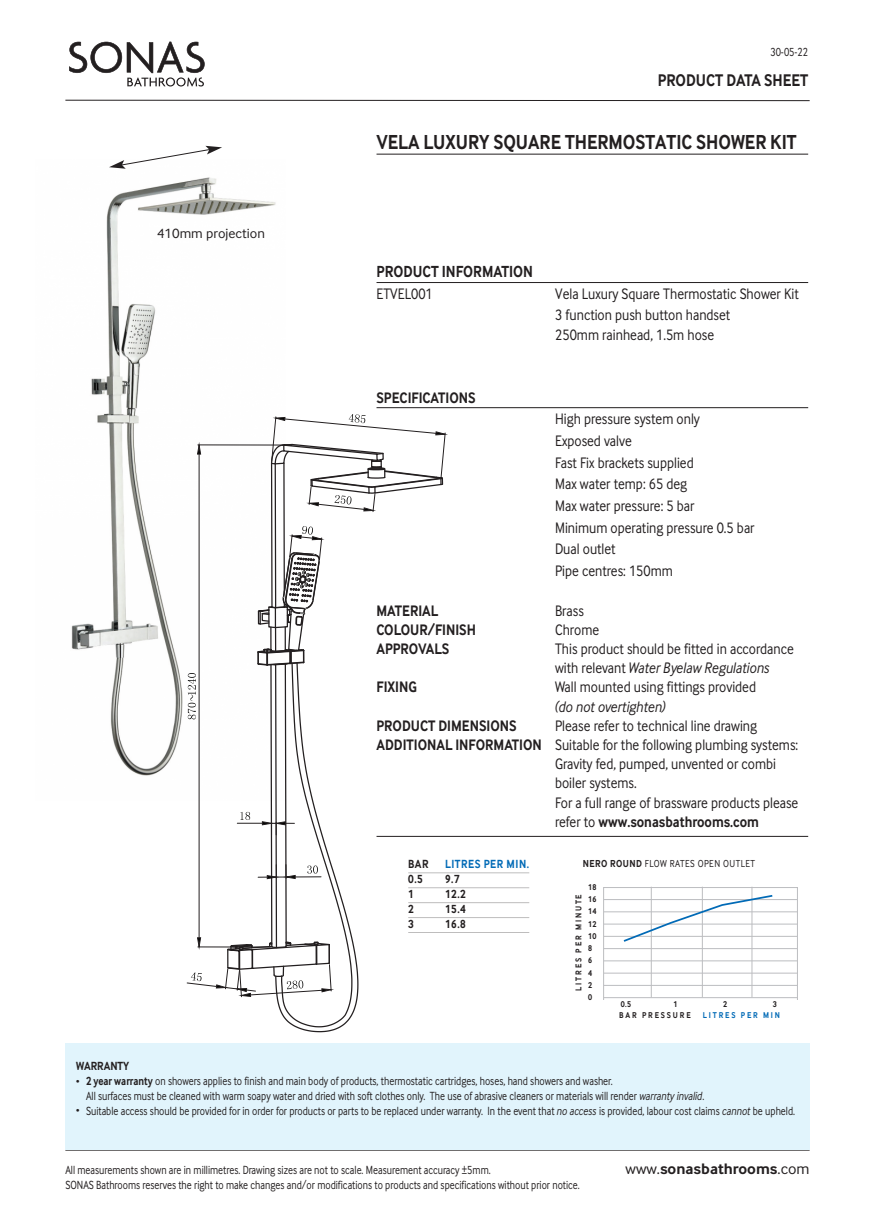
<style>
.page{position:relative;width:875px;height:1223px;background:#fff}
.page>*{position:absolute;margin:0;border:0;box-sizing:border-box;transform-origin:0 0}
.t1{font:700 21px "Inter Face Da Ma";color:#231f20;scale:.85 1}
.t2{font:700 17.5px "Inter Face Da Ma";color:#231f20;scale:.85 1}
.t3{font:700 16.62px "Inter Face Da Ma";color:#231f20;scale:.85 1}
.t4{font:15.75px/21.7px "Inter Face Da Ma";color:#231f20;scale:.85 1}
.t5{font:700 15.75px/19.2px "Inter Face Da Ma";color:#231f20;scale:.85 1}
.t6{font:700 15.75px "Inter Face Da Ma";color:#231f20}
.t7{font:italic 15.75px "Inter Face Da Ma";color:#231f20;scale:.85 1}
.t8{font:14px "Inter Face Da Ma";color:#231f20}
.t9{font:12.25px/14.7px "Inter Face Da Ma";color:#231f20;scale:.8 1}
.t10{font:700 12.25px "Inter Face Da Ma";color:#231f20;scale:.85 1}
.t11{font:700 12.25px "Inter Face Da Ma";letter-spacing:.05em;color:#016ab6;scale:.85 1}
.t12{font:10.5px "Inter Face Da Ma";letter-spacing:.05em;color:#231f20;scale:.85 1}
.t13{font:700 8.75px/12.2px "Inter Face Da Ma";letter-spacing:.25em;color:#231f20;scale:.85 1}
.t14{font:700 8.75px "Inter Face Da Ma";letter-spacing:.25em;color:#016ab6;scale:.85 1}
.s1{font-style:italic}
.s2{font-weight:700}
.s3{font-weight:400}
.s4{font-size:7px}
</style>
<div class="page">
<img style="left:71px;top:177px;width:206px;height:599px">
<hr style="left:65px;top:100px;width:744px;height:1px;background:#231f20">
<svg style="left:69px;top:42px;width:136px;height:44px"></svg>
<hr style="left:65px;top:1149px;width:744px;height:1px;background:#231f20">
<div style="left:65px;top:1042px;width:744px;height:107px;background:#e1f4fc"></div>
<hr style="left:376px;top:154px;width:432px;height:1px;background:#231f20">
<hr style="left:376px;top:282px;width:432px;height:1px;background:#231f20">
<hr style="left:376px;top:407px;width:432px;height:1px;background:#231f20">
<hr style="left:376px;top:835px;width:432px;height:1px;background:#231f20">
<div style="left:603px;top:887px;width:194px;height:123px;border:1px solid #bcbdc0"></div>
<hr style="left:604px;top:898px;width:193px;height:1px;background:#bcbdc0">
<hr style="left:604px;top:911px;width:193px;height:1px;background:#bcbdc0">
<hr style="left:604px;top:923px;width:193px;height:1px;background:#bcbdc0">
<hr style="left:604px;top:935px;width:193px;height:1px;background:#bcbdc0">
<hr style="left:604px;top:947px;width:193px;height:1px;background:#bcbdc0">
<hr style="left:604px;top:960px;width:193px;height:1px;background:#bcbdc0">
<hr style="left:604px;top:972px;width:193px;height:1px;background:#bcbdc0">
<hr style="left:604px;top:984px;width:193px;height:1px;background:#bcbdc0">
<hr style="left:604px;top:996px;width:193px;height:1px;background:#bcbdc0">
<div style="left:601px;top:999px;width:214px;height:21px;background:#fff"></div>
<hr style="left:651px;top:886px;width:1px;height:111px;background:#bcbdc0">
<hr style="left:702px;top:886px;width:1px;height:111px;background:#bcbdc0">
<hr style="left:752px;top:886px;width:1px;height:111px;background:#bcbdc0">
<svg style="left:622px;top:893px;width:152px;height:50px"></svg>
<hr style="left:408px;top:872px;width:121px;height:1px;background:#231f20">
<hr style="left:408px;top:887px;width:121px;height:1px;background:#231f20">
<hr style="left:408px;top:902px;width:121px;height:1px;background:#231f20">
<hr style="left:408px;top:916px;width:121px;height:1px;background:#231f20">
<hr style="left:408px;top:931px;width:121px;height:1px;background:#231f20">
<hr style="left:271px;top:463px;width:2px;height:144px;background:#231f20">
<hr style="left:275px;top:463px;width:1px;height:144px;background:#231f20">
<hr style="left:283px;top:463px;width:2px;height:129px;background:#231f20">
<svg style="left:269px;top:414px;width:177px;height:98px"></svg>
<hr style="left:198px;top:444px;width:86px;height:1px;background:#231f20">
<hr style="left:199px;top:454px;width:1px;height:483px;background:#231f20">
<svg style="left:197px;top:444px;width:4px;height:11px"></svg>
<svg style="left:186px;top:526px;width:173px;height:506px"></svg>
<svg style="left:109px;top:146px;width:113px;height:23px"></svg>
<p class="t9" style="left:770px;top:44px;width:49px">30-05-22</p>
<h2 class="t2" style="left:658px;top:70px;width:178px">PRODUCT DATA SHEET</h2>
<p class="t8" style="left:157px;top:225px;width:109px">410mm projection</p>
<h1 class="t1" style="left:376px;top:130px;width:496px">VELA LUXURY SQUARE THERMOSTATIC SHOWER KIT</h1>
<h3 class="t3" style="left:376px;top:262px;width:186px">PRODUCT INFORMATION</h3>
<p class="t4" style="left:376px;top:283px;width:68px">ETVEL001</p>
<p class="t4" style="left:555px;top:283px;width:288px;line-height:20.5px">Vela Luxury Square Thermostatic Shower Kit<br>3 function push button handset<br>250mm rainhead, 1.5m hose</p>
<p class="t5" style="left:376px;top:387px;width:118px">SPECIFICATIONS</p>
<p class="t4" style="left:555px;top:408px;width:236px">High pressure system only<br>Exposed valve<br>Fast Fix brackets supplied<br>Max water temp: 65 deg<br>Max water pressure: 5 bar<br>Minimum operating pressure 0.5 bar<br>Dual outlet<br>Pipe centres: 150mm</p>
<p class="t4" style="left:555px;top:600px;width:282px;line-height:19.2px">Brass<br>Chrome<br>This product should be fitted in accordance with relevant <span class="s1">Water Byelaw Regulations<br></span>Wall mounted using fittings provided</p>
<p class="t7" style="left:555px;top:697px;width:132px">(do not overtighten)</p>
<p class="t4" style="left:555px;top:714px;width:239px">Please refer to technical line drawing</p>
<p class="t4" style="left:376px;top:733px;width:497px"><span class="s2">ADDITIONAL INFORMATION</span> Suitable for the following plumbing systems:</p>
<p class="t4" style="left:555px;top:752px;width:261px">Gravity fed, pumped, unvented or combi</p>
<p class="t4" style="left:555px;top:772px;width:97px">boiler systems.</p>
<p class="t4" style="left:555px;top:791px;width:288px">For a full range of brassware products please</p>
<p class="t5" style="left:555px;top:811px;width:241px"><span class="s3">refer to</span> www.sonasbathrooms.com</p>
<p class="t5" style="left:376px;top:600px;width:118px">MATERIAL<br>COLOUR/FINISH<br>APPROVALS</p>
<p class="t5" style="left:376px;top:677px;width:49px">FIXING</p>
<p class="t5" style="left:376px;top:715px;width:166px">PRODUCT DIMENSIONS</p>
<p class="t10" style="left:408px;top:856px;width:26px">BAR</p>
<p class="t11" style="left:445px;top:856px;width:100px">LITRES PER MIN.</p>
<p class="t10" style="left:408px;top:871px;width:19px">0.5</p>
<p class="t10" style="left:445px;top:871px;width:19px">9.7</p>
<p class="t10" style="left:408px;top:886px;width:8px">1</p>
<p class="t10" style="left:445px;top:886px;width:26px">12.2</p>
<p class="t10" style="left:408px;top:901px;width:8px">2</p>
<p class="t10" style="left:445px;top:901px;width:26px">15.4</p>
<p class="t10" style="left:408px;top:916px;width:8px">3</p>
<p class="t10" style="left:445px;top:916px;width:26px">16.8</p>
<p class="t12" style="left:583px;top:857px;width:204px"><span class="s2">NERO ROUND</span> FLOW RATES OPEN OUTLET</p>
<p class="t13" style="left:572px;top:990px;width:115px;rotate:-90deg">LITRES PER MINUTE</p>
<p class="t13" style="left:588px;top:880px;width:11px">18<br>16<br>14<br>12<br>10<br>8<br>6<br>4<br>2<br>0</p>
<p class="t13" style="left:621px;top:997px;width:14px">0.5</p>
<p class="t13" style="left:674px;top:997px;width:6px">1</p>
<p class="t13" style="left:723px;top:997px;width:6px">2</p>
<p class="t13" style="left:773px;top:997px;width:6px">3</p>
<p class="t13" style="left:619px;top:1008px;width:86px">BAR PRESSURE</p>
<p class="t14" style="left:703px;top:1009px;width:92px">LITRES PER MIN</p>
<p class="t10" style="left:76px;top:1058px;width:64px">WARRANTY</p>
<p class="t9" style="left:86px;top:1073px;width:774px;text-indent:-10px"><span class="s4">•</span> <span class="s2">2 year warranty</span> on showers applies to finish and main body of products, thermostatic cartridges, hoses, hand showers and washer.<br>All surfaces must be cleaned with warm soapy water and dried with soft clothes only. The use of abrasive cleaners or materials will render <span class="s1">warranty invalid</span>.</p>
<p class="t9" style="left:76px;top:1102px;width:900px"><span class="s4">•</span> Suitable access should be provided for in order for products or parts to be replaced under warranty. In the event that <span class="s1">no access</span> is provided, labour cost claims <span class="s1">cannot</span> be upheld.</p>
<p class="t9" style="left:65px;top:1162px;width:644px">All measurements shown are in millimetres. Drawing sizes are not to scale. Measurement accuracy ±5mm.<br>SONAS Bathrooms reserves the right to make changes and/or modifications to products and specifications without prior notice.</p>
<p class="t6" style="left:626px;top:1159px;width:185px"><span class="s3">www.</span>sonasbathrooms<span class="s3">.com</span></p>
</div>
